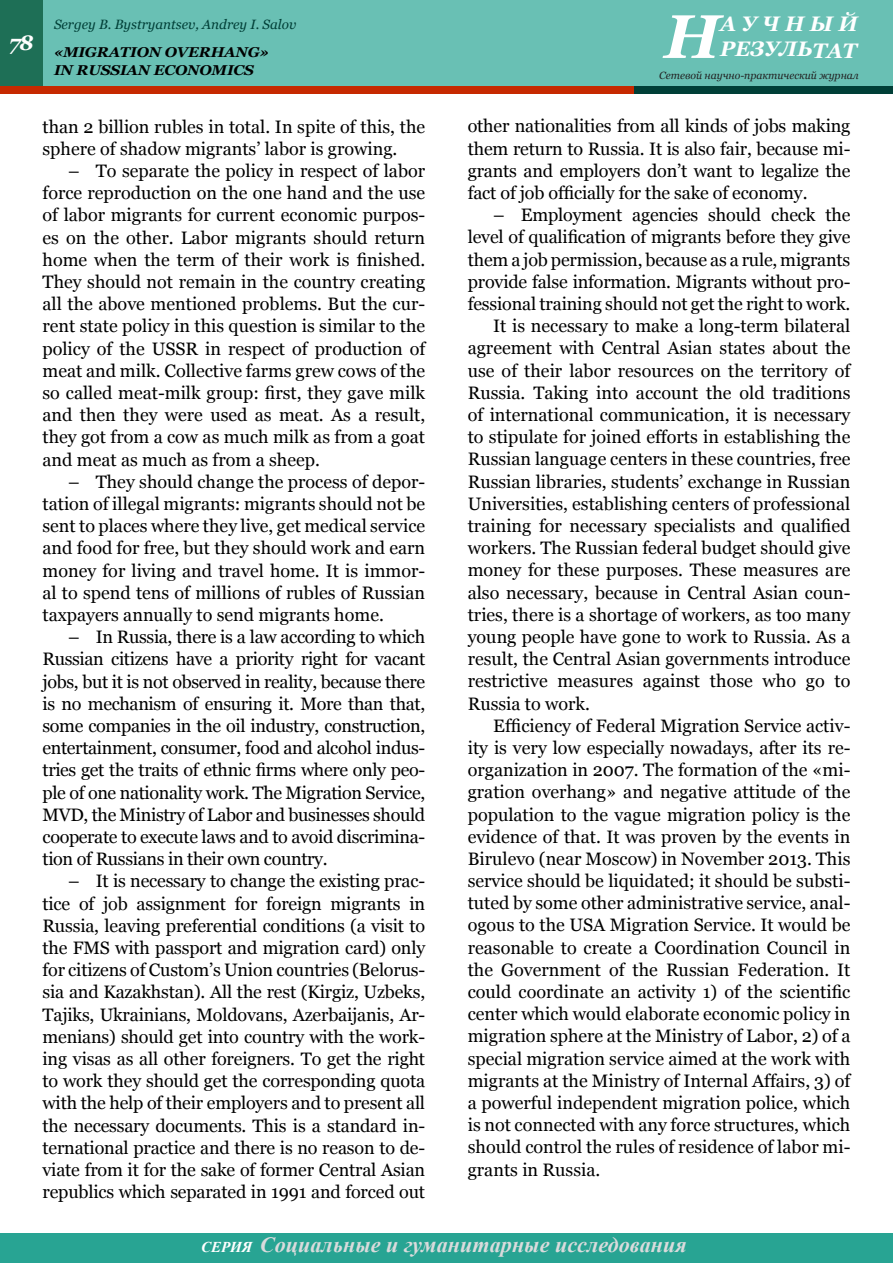
<style>
.page{position:relative;width:893px;height:1263px;background:#fff}
.page>*{position:absolute;margin:0;border:0;box-sizing:border-box;transform-origin:0 0}
.t1{font:italic 700 61.5px "Georgia";color:#fff}
.t2{font:italic 700 21.75px "Times New Roman";color:#dadbdc}
.t3{font:italic 700 21px/25.2px "Georgia";color:#fff}
.t4{font:18px/22.2px "Georgia";color:#000;text-align:justify}
.t5{font:italic 700 14.25px/18px "Georgia";letter-spacing:-.01em;color:#000;scale:1.05 1}
.t6{font:italic 13.5px "Georgia";color:#003f37}
.t7{font:italic 10.5px "Georgia";color:#222}
.s1{font-size:15px;color:#fff}
</style>
<div class="page">
<div style="left:0;top:0;width:893px;height:94px;background:#69c0b4"></div>
<div style="left:0;top:0;width:43px;height:90px;background:#1e6f56"></div>
<div style="left:0;top:86px;width:655px;height:8px;background:#c62900"></div>
<div style="left:634px;top:86px;width:259px;height:8px;background:#003f37"></div>
<div style="left:0;top:1233px;width:893px;height:30px;background:#28a493"></div>
<p class="t3" style="left:720px;top:11px;width:139px">АУЧНЫЙ<br>РЕЗУЛЬТАТ</p>
<p class="t7" style="left:659px;top:68px;width:201px">Сетевой научно-практический журнал</p>
<p class="t6" style="left:54px;top:15px;width:244px">Sergey B. Bystryantsev, Andrey I. Salov</p>
<h1 class="t1" style="left:664px;top:-3px;width:58px">Н</h1>
<p class="t5" style="left:54px;top:43px;width:206px;text-indent:-45px"><sup>78</sup> «MIGRATION OVERHANG»<br>IN RUSSIAN ECONOMICS</p>
<p class="t4" style="left:43px;top:116px;width:384px">than 2 billion rubles in total. In spite of this, the sphere of shadow migrants’ labor is growing.</p>
<p class="t4" style="left:43px;top:160px;width:384px;text-indent:26px">– To separate the policy in respect of labor force reproduction on the one hand and the use of labor migrants for current economic purpos&shy;es on the other. Labor migrants should return home when the term of their work is finished.<br>They should not remain in the country creating all the above mentioned problems. But the cur&shy;rent state policy in this question is similar to the policy of the USSR in respect of production of meat and milk. Collective farms grew cows of the so called meat-milk group: first, they gave milk and then they were used as meat. As a result, they got from a cow as much milk as from a goat and meat as much as from a sheep.</p>
<p class="t4" style="left:43px;top:471px;width:384px;text-indent:26px">– They should change the process of depor&shy;tation of illegal migrants: migrants should not be sent to places where they live, get medical service and food for free, but they should work and earn money for living and travel home. It is immor&shy;al to spend tens of millions of rubles of Russian taxpayers annually to send migrants home.</p>
<p class="t4" style="left:43px;top:626px;width:384px;text-indent:26px">– In Russia, there is a law according to which Russian citizens have a priority right for vacant jobs, but it is not observed in reality, because there is no mechanism of ensuring it. More than that, some companies in the oil industry, construction, entertainment, consumer, food and alcohol indus&shy;tries get the traits of ethnic firms where only peo&shy;ple of one nationality work. The Migration Service, MVD, the Ministry of Labor and businesses should cooperate to execute laws and to avoid discrimina&shy;tion of Russians in their own country.</p>
<p class="t4" style="left:43px;top:870px;width:384px;text-indent:26px">– It is necessary to change the existing prac&shy;tice of job assignment for foreign migrants in Russia, leaving preferential conditions (a visit to the FMS with passport and migration card) only for citizens of Custom’s Union countries (Belorus&shy;sia and Kazakhstan). All the rest (Kirgiz, Uzbeks, Tajiks, Ukrainians, Moldovans, Azerbaijanis, Ar&shy;menians) should get into country with the work&shy;ing visas as all other foreigners. To get the right to work they should get the corresponding quota with the help of their employers and to present all the necessary documents. This is a standard in&shy;ternational practice and there is no reason to de&shy;viate from it for the sake of former Central Asian republics which separated in 1991 and forced out</p>
<p class="t4" style="left:468px;top:115px;width:384px">other nationalities from all kinds of jobs making them return to Russia. It is also fair, because mi&shy;grants and employers don’t want to legalize the fact of job officially for the sake of economy.</p>
<p class="t4" style="left:493px;top:204px;width:359px">– Employment agencies should check the</p>
<p class="t4" style="left:468px;top:226px;width:384px">level of qualification of migrants before they give</p>
<p class="t4" style="left:468px;top:249px;width:384px">them a job permission, because as a rule, migrants</p>
<p class="t4" style="left:468px;top:271px;width:384px">provide false information. Migrants without pro-</p>
<p class="t4" style="left:468px;top:293px;width:384px">fessional training should not get the right to work.</p>
<p class="t4" style="left:493px;top:315px;width:359px">It is necessary to make a long-term bilateral</p>
<p class="t4" style="left:468px;top:337px;width:384px">agreement with Central Asian states about the</p>
<p class="t4" style="left:468px;top:360px;width:384px">use of their labor resources on the territory of</p>
<p class="t4" style="left:468px;top:382px;width:384px">Russia. Taking into account the old traditions</p>
<p class="t4" style="left:468px;top:404px;width:384px">of international communication, it is necessary</p>
<p class="t4" style="left:468px;top:426px;width:384px">to stipulate for joined efforts in establishing the</p>
<p class="t4" style="left:468px;top:448px;width:384px">Russian language centers in these countries, free</p>
<p class="t4" style="left:468px;top:471px;width:384px">Russian libraries, students’ exchange in Russian</p>
<p class="t4" style="left:468px;top:493px;width:384px">Universities, establishing centers of professional</p>
<p class="t4" style="left:468px;top:515px;width:384px">training for necessary specialists and qualified</p>
<p class="t4" style="left:468px;top:537px;width:384px">workers. The Russian federal budget should give</p>
<p class="t4" style="left:468px;top:559px;width:384px">money for these purposes. These measures are</p>
<p class="t4" style="left:468px;top:582px;width:384px">also necessary, because in Central Asian coun-</p>
<p class="t4" style="left:468px;top:604px;width:384px">tries, there is a shortage of workers, as too many</p>
<p class="t4" style="left:468px;top:626px;width:384px">young people have gone to work to Russia. As a</p>
<p class="t4" style="left:468px;top:648px;width:384px">result, the Central Asian governments introduce</p>
<p class="t4" style="left:468px;top:670px;width:384px">restrictive measures against those who go to</p>
<p class="t4" style="left:468px;top:693px;width:124px">Russia to work.</p>
<p class="t4" style="left:493px;top:715px;width:359px">Efficiency of Federal Migration Service activ-</p>
<p class="t4" style="left:468px;top:737px;width:384px">ity is very low especially nowadays, after its re-</p>
<p class="t4" style="left:468px;top:759px;width:384px">organization in 2007. The formation of the «mi-</p>
<p class="t4" style="left:468px;top:781px;width:384px">gration overhang» and negative attitude of the</p>
<p class="t4" style="left:468px;top:803px;width:384px">population to the vague migration policy is the</p>
<p class="t4" style="left:468px;top:826px;width:384px">evidence of that. It was proven by the events in</p>
<p class="t4" style="left:468px;top:848px;width:384px">Birulevo (near Moscow) in November 2013. This</p>
<p class="t4" style="left:468px;top:870px;width:384px">service should be liquidated; it should be substi-</p>
<p class="t4" style="left:468px;top:892px;width:384px">tuted by some other administrative service, anal-</p>
<p class="t4" style="left:468px;top:914px;width:384px">ogous to the USA Migration Service. It would be</p>
<p class="t4" style="left:468px;top:937px;width:384px">reasonable to create a Coordination Council in</p>
<p class="t4" style="left:468px;top:959px;width:384px">the Government of the Russian Federation. It</p>
<p class="t4" style="left:468px;top:981px;width:384px">could coordinate an activity 1) of the scientific</p>
<p class="t4" style="left:468px;top:1003px;width:384px">center which would elaborate economic policy in</p>
<p class="t4" style="left:468px;top:1025px;width:384px">migration sphere at the Ministry of Labor, 2) of a</p>
<p class="t4" style="left:468px;top:1048px;width:384px">special migration service aimed at the work with</p>
<p class="t4" style="left:468px;top:1070px;width:384px">migrants at the Ministry of Internal Affairs, 3) of</p>
<p class="t4" style="left:468px;top:1092px;width:384px">a powerful independent migration police, which</p>
<p class="t4" style="left:468px;top:1114px;width:384px">is not connected with any force structures, which</p>
<p class="t4" style="left:468px;top:1136px;width:384px">should control the rules of residence of labor mi-</p>
<p class="t4" style="left:468px;top:1159px;width:134px">grants in Russia.</p>
<p class="t2" style="left:201px;top:1229px;width:487px"><span class="s1">СЕРИЯ</span> Социальные и гуманитарные исследования</p>
</div>
